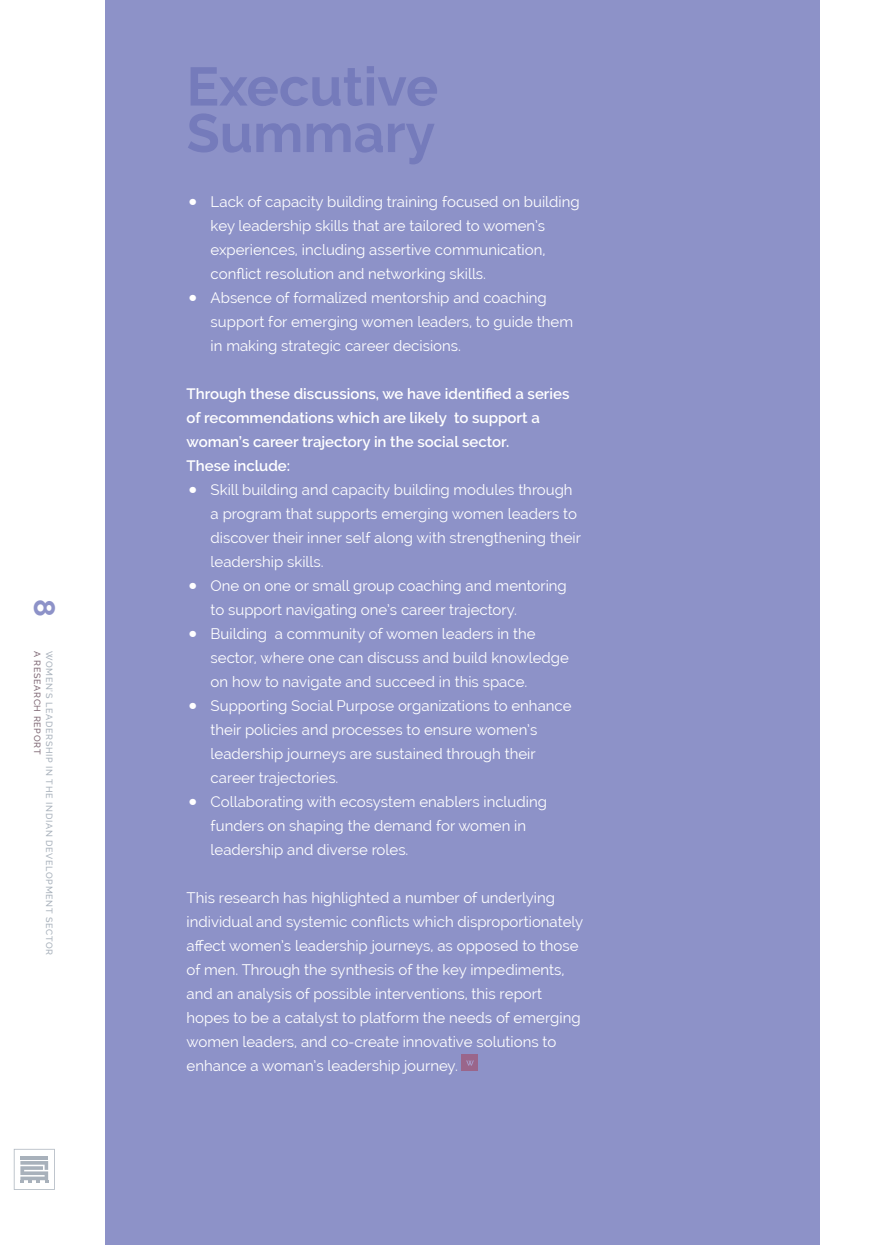
<style>
.page{position:relative;width:875px;height:1245px;background:#fff}
.page>*{position:absolute;margin:0;border:0;box-sizing:border-box;transform-origin:0 0}
.t1{font:700 54px/46.5px "Raleway";color:#757bbb}
.t2{font:700 29.55px "Raleway";color:#8d92c8}
.t3{font:15px/24px "Raleway";color:#fff}
.t4{font:600 15px/24px "Raleway";color:#fff}
.t5{font:500 9px "Raleway";letter-spacing:.075em;color:#a8b1bb}
.t6{font:500 9px "Raleway";letter-spacing:.075em;color:#806a76}
.s1{font-size:36px}
</style>
<div class="page">
<svg style="left:14px;top:1149px;width:41px;height:41px"></svg>
<div style="left:106px;top:0;width:714px;height:1245px;background:#8d92c8"></div>
<div style="left:462px;top:1054px;width:16px;height:16px;background:#9a668b"></div>
<svg style="left:466px;top:1060px;width:8px;height:5px"></svg>
<h2 class="t2" style="left:61px;top:599px;width:19px;rotate:90deg">8</h2>
<p class="t6" style="left:43px;top:651px;width:105px;rotate:90deg">A RESEARCH REPORT</p>
<p class="t5" style="left:55px;top:651px;width:306px;rotate:90deg">WOMEN’S LEADERSHIP IN THE INDIAN DEVELOPMENT SECTOR</p>
<h1 class="t1" style="left:187px;top:64px;width:253px">Executive<br>Summary</h1>
<p class="t3" style="left:211px;top:189px;width:371px;text-indent:-24px"><span class="s1">●•</span> Lack of capacity building training focused on building key leadership skills that are tailored to women’s experiences, including assertive communication, conflict resolution and networking skills.</p>
<p class="t3" style="left:211px;top:285px;width:364px;text-indent:-24px"><span class="s1">●•</span> Absence of formalized mentorship and coaching support for emerging women leaders, to guide them in making strategic career decisions.</p>
<p class="t4" style="left:187px;top:381px;width:384px">Through these discussions, we have identified a series of recommendations which are likely to support a woman’s career trajectory in the social sector.<br>These include:</p>
<p class="t3" style="left:211px;top:477px;width:372px;text-indent:-24px"><span class="s1">●•</span> Skill building and capacity building modules through a program that supports emerging women leaders to discover their inner self along with strengthening their leadership skills.</p>
<p class="t3" style="left:211px;top:573px;width:358px;text-indent:-24px"><span class="s1">●•</span> One on one or small group coaching and mentoring to support navigating one’s career trajectory.</p>
<p class="t3" style="left:211px;top:621px;width:360px;text-indent:-24px"><span class="s1">●•</span> Building a community of women leaders in the sector, where one can discuss and build knowledge on how to navigate and succeed in this space.</p>
<p class="t3" style="left:211px;top:693px;width:363px;text-indent:-24px"><span class="s1">●•</span> Supporting Social Purpose organizations to enhance their policies and processes to ensure women’s leadership journeys are sustained through their career trajectories.</p>
<p class="t3" style="left:211px;top:789px;width:338px;text-indent:-24px"><span class="s1">•</span> Collaborating with ecosystem enablers including funders on shaping the demand for women in leadership and diverse roles.</p>
<p class="t3" style="left:187px;top:885px;width:398px">This research has highlighted a number of underlying individual and systemic conflicts which disproportionately affect women’s leadership journeys, as opposed to those of men. Through the synthesis of the key impediments, and an analysis of possible interventions, this report hopes to be a catalyst to platform the needs of emerging women leaders, and co-create innovative solutions to enhance a woman’s leadership journey.</p>
</div>
